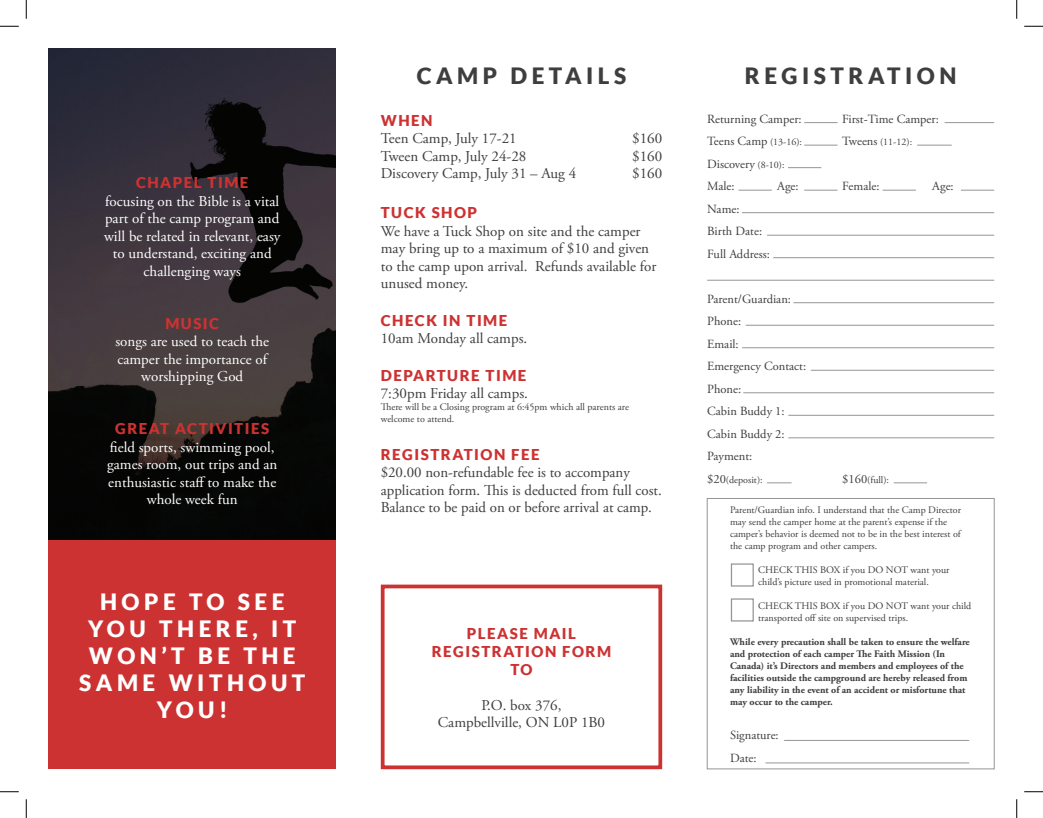
<style>
.page{position:relative;width:1043px;height:818px;background:#fff}
.page>*{position:absolute;margin:0;border:0;box-sizing:border-box;transform-origin:0 0}
.t1{font:900 22.5px/27px "Lato";letter-spacing:.2em;color:#fff;text-align:center}
.t2{font:900 22.5px "Lato";letter-spacing:.2em;color:#3e3e3f}
.t3{font:15px/17.5px "Adobe Garamond Pro";color:#3e3e3f}
.t4{font:15px/17.5px "Adobe Garamond Pro";color:#fff;text-align:center}
.t5{font:900 15px/18px "Lato";letter-spacing:.1em;color:#cd3232;text-align:center}
.t6{font:12.5px/22.5px "Adobe Garamond Pro";color:#3e3e3f}
.t7{font:10px/12px "Adobe Garamond Pro";color:#3e3e3f}
.t8{font:700 10px/12px "Adobe Garamond Pro";color:#3e3e3f}
.s1{font-size:10px}
.s2{font-size:12.5px}
</style>
<div class="page">
<img style="left:49px;top:49px;width:287px;height:491px">
<hr style="left:804px;top:122px;width:33px;height:1px;background:#939598">
<hr style="left:804px;top:145px;width:33px;height:1px;background:#939598">
<hr style="left:788px;top:167px;width:33px;height:1px;background:#939598">
<hr style="left:804px;top:190px;width:33px;height:1px;background:#939598">
<hr style="left:738px;top:190px;width:33px;height:1px;background:#939598">
<hr style="left:742px;top:212px;width:252px;height:1px;background:#939598">
<hr style="left:767px;top:235px;width:227px;height:1px;background:#939598">
<hr style="left:773px;top:257px;width:221px;height:1px;background:#939598">
<hr style="left:707px;top:280px;width:287px;height:1px;background:#939598">
<hr style="left:793px;top:302px;width:201px;height:1px;background:#939598">
<hr style="left:745px;top:325px;width:249px;height:1px;background:#939598">
<hr style="left:742px;top:347px;width:252px;height:1px;background:#939598">
<hr style="left:810px;top:370px;width:184px;height:1px;background:#939598">
<hr style="left:743px;top:392px;width:251px;height:1px;background:#939598">
<hr style="left:788px;top:415px;width:206px;height:1px;background:#939598">
<hr style="left:788px;top:437px;width:206px;height:1px;background:#939598">
<svg style="left:767px;top:482px;width:24px;height:1px"></svg>
<hr style="left:893px;top:482px;width:34px;height:1px;background:#939598">
<hr style="left:944px;top:122px;width:50px;height:1px;background:#939598">
<hr style="left:917px;top:145px;width:34px;height:1px;background:#939598">
<hr style="left:960px;top:190px;width:34px;height:1px;background:#939598">
<hr style="left:882px;top:190px;width:33px;height:1px;background:#939598">
<hr style="left:784px;top:740px;width:185px;height:1px;background:#939598">
<hr style="left:765px;top:762px;width:204px;height:1px;background:#939598">
<div style="left:731px;top:563px;width:22px;height:23px;border:1px solid #939598"></div>
<div style="left:731px;top:598px;width:22px;height:23px;border:1px solid #939598"></div>
<div style="left:49px;top:540px;width:287px;height:229px;background:#cd3232"></div>
<div style="left:381px;top:584px;width:281px;height:185px;border:4px solid #cd3232"></div>
<div style="left:707px;top:498px;width:287px;height:271px;border:1px solid #939598"></div>
<svg style="left:0;top:25px;width:19px;height:2px"></svg>
<svg style="left:1024px;top:25px;width:18px;height:2px"></svg>
<svg style="left:0;top:791px;width:19px;height:1px"></svg>
<svg style="left:1024px;top:791px;width:18px;height:1px"></svg>
<svg style="left:25px;top:0;width:2px;height:19px"></svg>
<svg style="left:25px;top:799px;width:2px;height:19px"></svg>
<svg style="left:1016px;top:0;width:1px;height:19px"></svg>
<svg style="left:1016px;top:799px;width:1px;height:19px"></svg>
<h2 class="t5" style="left:136px;top:173px;width:114px">CHAPEL TIME</h2>
<h2 class="t4" style="left:104px;top:193px;width:178px">focusing on the Bible is a vital part of the camp program and will be related in relevant, easy to understand, exciting and challenging ways</h2>
<h2 class="t5" style="left:165px;top:314px;width:55px">MUSIC</h2>
<h2 class="t4" style="left:115px;top:333px;width:155px">songs are used to teach the camper the importance of worshipping God</h2>
<h2 class="t5" style="left:115px;top:419px;width:155px">GREAT ACTIVITIES</h2>
<h2 class="t4" style="left:107px;top:439px;width:172px">field sports, swimming pool, games room, out trips and an enthusiastic staff to make the whole week fun</h2>
<h1 class="t1" style="left:79px;top:587px;width:228px">HOPE TO SEE<br>YOU THERE, IT<br>WON’T BE THE<br>SAME WITHOUT<br>YOU!</h1>
<h1 class="t2" style="left:417px;top:62px;width:211px">CAMP DETAILS</h1>
<h2 class="t5" style="left:381px;top:111px;width:53px">WHEN</h2>
<h2 class="t3" style="left:381px;top:130px;width:137px">Teen Camp, July 17-21</h2>
<h2 class="t3" style="left:632px;top:130px;width:31px">$160</h2>
<h2 class="t3" style="left:381px;top:148px;width:147px">Tween Camp, July 24-28</h2>
<h2 class="t3" style="left:632px;top:148px;width:31px">$160</h2>
<h2 class="t3" style="left:381px;top:165px;width:197px">Discovery Camp, July 31 – Aug 4</h2>
<h2 class="t3" style="left:632px;top:165px;width:31px">$160</h2>
<h2 class="t5" style="left:381px;top:203px;width:98px">TUCK SHOP</h2>
<h2 class="t3" style="left:381px;top:223px;width:277px">We have a Tuck Shop on site and the camper may bring up to a maximum of $10 and given to the camp upon arrival. Refunds available for unused money.</h2>
<h2 class="t5" style="left:381px;top:311px;width:128px">CHECK IN TIME</h2>
<h2 class="t3" style="left:381px;top:330px;width:148px">10am Monday all camps.</h2>
<h2 class="t5" style="left:381px;top:366px;width:147px">DEPARTURE TIME</h2>
<h2 class="t3" style="left:381px;top:385px;width:149px">7:30pm Friday all camps.</h2>
<p class="t7" style="left:381px;top:401px;width:250px">There will be a Closing program at 6:45pm which all parents are welcome to attend.</p>
<h2 class="t5" style="left:381px;top:445px;width:160px">REGISTRATION FEE</h2>
<h2 class="t3" style="left:381px;top:464px;width:282px">$20.00 non-refundable fee is to accompany application form. This is deducted from full cost.<br>Balance to be paid on or before arrival at camp.</h2>
<h2 class="t5" style="left:432px;top:623px;width:181px">PLEASE MAIL<br>REGISTRATION FORM<br>TO</h2>
<h2 class="t3" style="left:438px;top:696px;width:169px;text-align:center">P.O. box 376,<br>Campbellville, ON L0P 1B0</h2>
<h1 class="t2" style="left:745px;top:62px;width:213px">REGISTRATION</h1>
<p class="t6" style="left:707px;top:108px;width:96px">Returning Camper:</p>
<p class="t6" style="left:842px;top:108px;width:98px">First-Time Camper:</p>
<p class="t6" style="left:707px;top:130px;width:96px">Teens Camp <span class="s1">(13-16):</span></p>
<p class="t7" style="left:842px;top:136px;width:71px"><span class="s2">Tweens</span> (11-12):</p>
<p class="t6" style="left:707px;top:153px;width:79px">Discovery <span class="s1">(8-10):<br></span>Male:</p>
<p class="t6" style="left:777px;top:175px;width:23px">Age:</p>
<p class="t6" style="left:842px;top:175px;width:39px">Female:</p>
<p class="t6" style="left:932px;top:175px;width:23px">Age:</p>
<p class="t6" style="left:707px;top:198px;width:64px">Name:<br>Birth Date:<br>Full Address:</p>
<p class="t6" style="left:707px;top:288px;width:101px">Parent/Guardian:<br>Phone:<br>Email:<br>Emergency Contact:<br>Phone:<br>Cabin Buddy 1:<br>Cabin Buddy 2:<br>Payment:</p>
<p class="t7" style="left:707px;top:474px;width:57px"><span class="s2">$20</span>(deposit):</p>
<p class="t7" style="left:842px;top:474px;width:48px"><span class="s2">$160</span>(full):</p>
<p class="t7" style="left:730px;top:504px;width:232px">Parent/Guardian info. I understand that the Camp Director may send the camper home at the parent’s expense if the camper’s behavior is deemed not to be in the best interest of the camp program and other campers.</p>
<p class="t7" style="left:758px;top:564px;width:193px">CHECK THIS BOX if you DO NOT want your child’s picture used in promotional material.</p>
<p class="t7" style="left:758px;top:600px;width:215px">CHECK THIS BOX if you DO NOT want your child transported off site on supervised trips.</p>
<p class="t8" style="left:730px;top:635px;width:241px">While every precaution shall be taken to ensure the welfare and protection of each camper The Faith Mission (In Canada) it’s Directors and members and employees of the facilities outside the campground are hereby released from any liability in the event of an accident or misfortune that may occur to the camper.</p>
<p class="t6" style="left:730px;top:724px;width:50px">Signature:<br>Date:</p>
</div>
